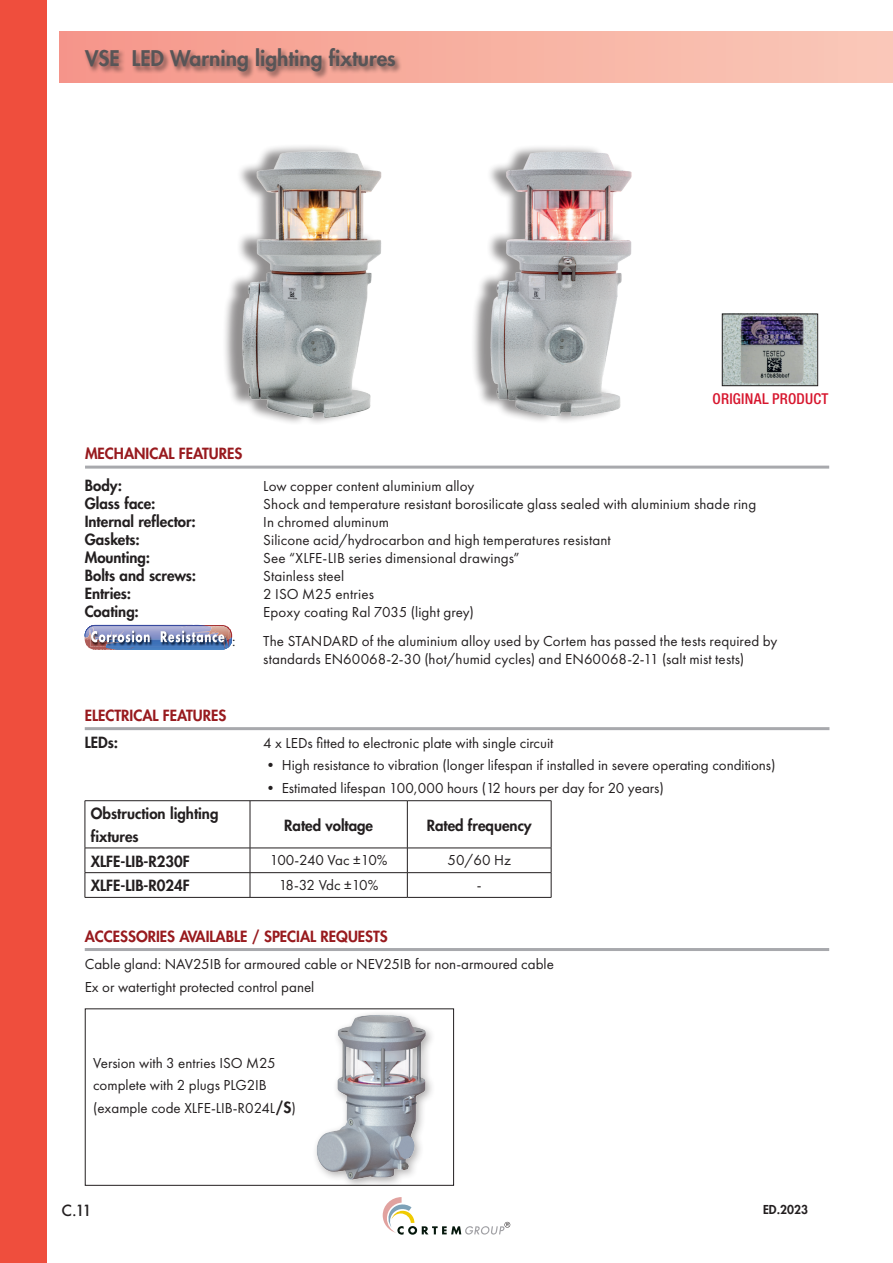
<style>
.page{position:relative;width:893px;height:1263px;background:#fff}
.page>*{position:absolute;margin:0;border:0;box-sizing:border-box;transform-origin:0 0}
.t1{font:800 21px "Futura";color:#585557}
.t2{font:15px/22.5px "Futura PT";color:#231f20}
.t3{font:800 15px/22.5px "Futura";color:#231f20}
.t4{font:800 15px "Futura";color:#981a1e}
.t5{font:500 condensed 15px "Helvetica Neue LT Pro";letter-spacing:.015em;color:#d7162e}
.t6{font:15px "Futura PT";letter-spacing:-.04em;color:#231f20}
.t7{font:500 15px "Futura";color:#231f20}
.t8{font:800 12px "Futura";color:#231f20}
.s1{font-family:"Futura";font-weight:800}
</style>
<div class="page">
<img style="left:724px;top:316px;width:92px;height:68px">
<div style="left:722px;top:314px;width:96px;height:72px;border:1px solid #231f20"></div>
<img style="left:225px;top:146px;width:157px;height:277px">
<img style="left:473px;top:147px;width:159px;height:274px">
<svg style="left:383px;top:1197px;width:127px;height:38px"></svg>
<div style="left:0;top:0;width:47px;height:1263px;background:#ef4e3d"></div>
<div style="left:60px;top:31px;width:833px;height:51px;background:linear-gradient(to right,#f59689,#fac9b9)"></div>
<img style="left:315px;top:1013px;width:117px;height:170px">
<div style="left:85px;top:1009px;width:369px;height:176px;border:1px solid #231f20"></div>
<hr style="left:85px;top:466px;width:744px;height:3px;background:#a8a9ad">
<hr style="left:85px;top:649px;width:147px;height:1px;background:#4680c2">
<hr style="left:85px;top:648px;width:147px;height:1px;background:#477ec1">
<hr style="left:85px;top:647px;width:147px;height:1px;background:#477cbf">
<hr style="left:85px;top:646px;width:147px;height:1px;background:#477abe">
<hr style="left:85px;top:645px;width:147px;height:1px;background:#4477bc">
<hr style="left:85px;top:644px;width:147px;height:1px;background:#4375bb">
<hr style="left:85px;top:643px;width:147px;height:1px;background:#3e72b9">
<hr style="left:85px;top:642px;width:147px;height:1px;background:#3d70b7">
<hr style="left:85px;top:641px;width:147px;height:1px;background:#416eb6">
<hr style="left:85px;top:640px;width:147px;height:1px;background:#406cb5">
<hr style="left:85px;top:639px;width:147px;height:1px;background:#3f6ab3">
<hr style="left:85px;top:638px;width:147px;height:1px;background:#3d68b2">
<hr style="left:85px;top:637px;width:147px;height:1px;background:#3c65b0">
<hr style="left:85px;top:636px;width:147px;height:1px;background:#3d63af">
<hr style="left:85px;top:635px;width:147px;height:1px;background:#3d61ad">
<hr style="left:85px;top:634px;width:147px;height:1px;background:#3d5fab">
<hr style="left:85px;top:633px;width:147px;height:1px;background:#395caa">
<hr style="left:85px;top:632px;width:147px;height:1px;background:#3a5aa8">
<hr style="left:85px;top:631px;width:147px;height:1px;background:#3a58a6">
<hr style="left:85px;top:630px;width:147px;height:1px;background:#3b56a5">
<hr style="left:85px;top:629px;width:147px;height:1px;background:#3b53a3">
<hr style="left:85px;top:628px;width:147px;height:1px;background:#3a50a2">
<hr style="left:85px;top:627px;width:147px;height:1px;background:#384ea1">
<hr style="left:85px;top:626px;width:147px;height:1px;background:#384ca0">
<hr style="left:85px;top:625px;width:147px;height:1px;background:#394a9f">
<img style="left:86px;top:626px;width:75px;height:13px">
<img style="left:90px;top:639px;width:138px;height:8px">
<img style="left:90px;top:630px;width:71px;height:9px">
<svg style="left:91px;top:630px;width:59px;height:12px"></svg>
<svg style="left:161px;top:625px;width:72px;height:17px"></svg>
<hr style="left:85px;top:727px;width:744px;height:3px;background:#a8a9ad">
<hr style="left:85px;top:948px;width:744px;height:3px;background:#a8a9ad">
<div style="left:83px;top:47px;width:320px;height:32px;background:#231f20;opacity:.6"></div>
<hr style="left:85px;top:800px;width:165px;height:1px;background:#231f20">
<hr style="left:85px;top:801px;width:1px;height:47px;background:#231f20">
<hr style="left:250px;top:800px;width:157px;height:1px;background:#231f20">
<hr style="left:250px;top:801px;width:1px;height:47px;background:#231f20">
<hr style="left:407px;top:800px;width:144px;height:1px;background:#231f20">
<hr style="left:407px;top:801px;width:1px;height:47px;background:#231f20">
<hr style="left:551px;top:801px;width:1px;height:47px;background:#231f20">
<hr style="left:85px;top:848px;width:165px;height:1px;background:#231f20">
<hr style="left:250px;top:848px;width:157px;height:1px;background:#231f20">
<hr style="left:407px;top:848px;width:144px;height:1px;background:#231f20">
<hr style="left:85px;top:872px;width:165px;height:1px;background:#231f20">
<svg style="left:85px;top:848px;width:1px;height:49px"></svg>
<hr style="left:250px;top:872px;width:157px;height:1px;background:#231f20">
<svg style="left:250px;top:848px;width:1px;height:49px"></svg>
<hr style="left:407px;top:872px;width:144px;height:1px;background:#231f20">
<svg style="left:407px;top:848px;width:1px;height:49px"></svg>
<svg style="left:551px;top:848px;width:1px;height:49px"></svg>
<hr style="left:85px;top:897px;width:165px;height:1px;background:#231f20">
<hr style="left:250px;top:897px;width:157px;height:1px;background:#231f20">
<hr style="left:407px;top:897px;width:144px;height:1px;background:#231f20">
<h1 class="t1" style="left:85px;top:45px;width:312px">VSE LED Warning lighting fixtures</h1>
<p class="t5" style="left:713px;top:390px;width:117px">ORIGINAL PRODUCT</p>
<p class="t4" style="left:85px;top:444px;width:159px">MECHANICAL FEATURES</p>
<p class="t3" style="left:85px;top:474px;width:39px">Body:</p>
<p class="t2" style="left:263px;top:475px;width:213px">Low copper content aluminium alloy</p>
<p class="t3" style="left:85px;top:492px;width:72px">Glass face:</p>
<p class="t2" style="left:263px;top:493px;width:495px">Shock and temperature resistant borosilicate glass sealed with aluminium shade ring</p>
<p class="t3" style="left:85px;top:510px;width:113px">Internal reflector:</p>
<p class="t2" style="left:263px;top:511px;width:127px">In chromed aluminum</p>
<p class="t3" style="left:85px;top:528px;width:57px">Gaskets:</p>
<p class="t2" style="left:263px;top:529px;width:349px">Silicone acid/hydrocarbon and high temperatures resistant</p>
<p class="t3" style="left:85px;top:546px;width:67px">Mounting:</p>
<p class="t2" style="left:263px;top:547px;width:258px">See “XLFE-LIB series dimensional drawings”</p>
<p class="t3" style="left:85px;top:564px;width:113px">Bolts and screws:</p>
<p class="t2" style="left:263px;top:565px;width:83px">Stainless steel</p>
<p class="t3" style="left:85px;top:582px;width:48px">Entries:</p>
<p class="t2" style="left:263px;top:583px;width:112px">2 ISO M25 entries</p>
<p class="t3" style="left:85px;top:600px;width:56px">Coating:</p>
<p class="t2" style="left:263px;top:601px;width:212px">Epoxy coating Ral 7035 (light grey)</p>
<p class="t2" style="left:232px;top:629px;width:5px">:</p>
<p class="t2" style="left:263px;top:631px;width:516px;line-height:18px">The STANDARD of the aluminium alloy used by Cortem has passed the tests required by standards EN60068-2-30 (hot/humid cycles) and EN60068-2-11 (salt mist tests)</p>
<p class="t4" style="left:85px;top:705px;width:143px">ELECTRICAL FEATURES</p>
<p class="t3" style="left:85px;top:731px;width:35px">LEDs:</p>
<p class="t2" style="left:263px;top:731px;width:292px">4 x LEDs fitted to electronic plate with single circuit</p>
<p class="t2" style="left:263px;top:754px;width:514px">• High resistance to vibration (longer lifespan if installed in severe operating conditions)</p>
<p class="t2" style="left:263px;top:776px;width:402px">• Estimated lifespan 100,000 hours (12 hours per day for 20 years)</p>
<p class="t3" style="left:91px;top:802px;width:129px">Obstruction lighting fixtures</p>
<p class="t3" style="left:284px;top:814px;width:90px">Rated voltage</p>
<p class="t3" style="left:427px;top:814px;width:107px">Rated frequency</p>
<p class="t3" style="left:91px;top:850px;width:101px">XLFE-LIB-R230F</p>
<p class="t6" style="left:270px;top:851px;width:119px">100-240 Vac ±10%</p>
<p class="t2" style="left:448px;top:849px;width:65px">50/60 Hz</p>
<p class="t3" style="left:91px;top:874px;width:101px">XLFE-LIB-R024F</p>
<p class="t2" style="left:279px;top:874px;width:101px">18-32 Vdc ±10%</p>
<p class="t2" style="left:477px;top:874px;width:6px">-</p>
<p class="t4" style="left:85px;top:926px;width:305px">ACCESSORIES AVAILABLE / SPECIAL REQUESTS</p>
<p class="t2" style="left:85px;top:953px;width:471px">Cable gland: NAV25IB for armoured cable or NEV25IB for non-armoured cable<br>Ex or watertight protected control panel</p>
<p class="t2" style="left:93px;top:1051px;width:204px">Version with 3 entries ISO M25 complete with 2 plugs PLG2IB (example code XLFE-LIB-R024L<span class="s1">/S</span>)</p>
<p class="t7" style="left:62px;top:1200px;width:32px">C.11</p>
<p class="t8" style="left:763px;top:1201px;width:46px">ED.2023</p>
</div>
